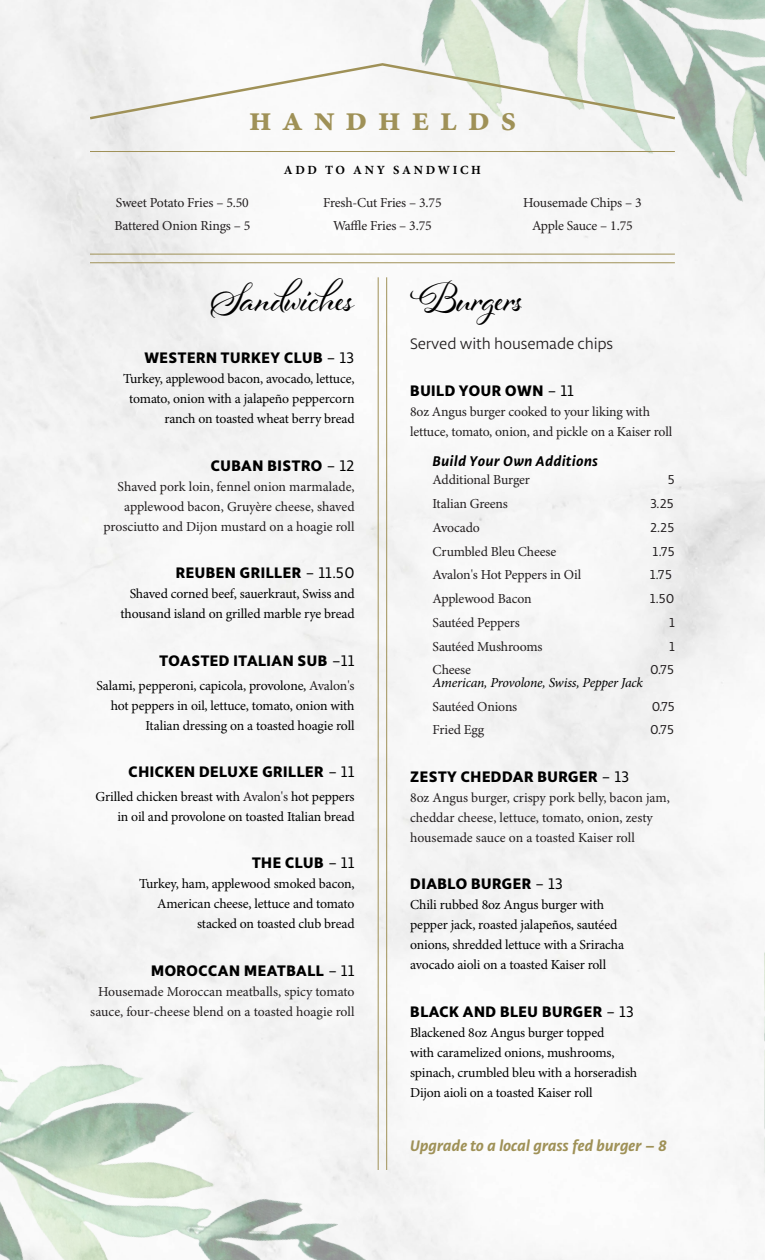
<style>
.page{position:relative;width:765px;height:1260px;background:#fff}
.page>*{position:absolute;margin:0;border:0;box-sizing:border-box;transform-origin:0 0}
.Heading_1{font:42.5px "Al Fresco";letter-spacing:-.01em;color:#000}
.Paragraph_Style_7{font:700 35px "Minion Pro";letter-spacing:.3em;color:#9f9157}
.Heading_2__Food_Name{font:800 16.25px "Libertad";letter-spacing:.035em;color:#000}
.Subheading_2__Served{font:italic 700 16.25px "Libertad";color:#9f9157}
.Subheading_2__Served-2{font:16.25px "Libertad";letter-spacing:-.01em;color:#231f20}
.BYO_Add_Ons{font:italic 700 15px "Libertad";letter-spacing:.03em;color:#000}
.Body_Copy__Meal_Desc{font:13.75px/20px "Minion Pro";letter-spacing:-.015em;color:#000;text-align:right}
.DSC_Right{font:13.75px/20px "Minion Pro";color:#231f20;text-align:right}
.Paragraph_Style_18{font:13.75px "Minion Pro";letter-spacing:-.01em;color:#231f20}
.DSC_Left{font:13.75px/20px "Minion Pro";color:#231f20}
.Paragraph_Style_5{font:13.75px "Minion Pro";letter-spacing:-.01em;color:#231f20}
.Body_Copy__Meal_Desc-2{font:13.75px/20px "Minion Pro";letter-spacing:-.01em;color:#231f20}
.BYO_Add_Ons_Options{font:italic 13.75px "Minion Pro";letter-spacing:-.015em;color:#000}
.Paragraph_Style_18-2{font:13.75px "Libertad";letter-spacing:.01em;color:#231f20}
.Additional_items{font:13.75px "Minion Pro";letter-spacing:-.01em;color:#231f20}
.Additional_items-2{font:13.75px "Libertad";color:#231f20}
.Paragraph_Style_16{font:700 12.5px "Minion Pro";letter-spacing:.22em;color:#000}
.s1{font-weight:400}
.s2{color:#231f20}
</style>
<div class="page">
<img style="left:0;top:0;width:765px;height:1260px">
<svg style="left:87px;top:62px;width:591px;height:59px"></svg>
<hr style="left:386px;top:277px;width:1px;height:893px;background:#9f9157">
<hr style="left:378px;top:277px;width:1px;height:893px;background:#9f9157">
<hr style="left:90px;top:254px;width:585px;height:1px;background:#9f9157">
<hr style="left:90px;top:151px;width:585px;height:1px;background:#9f9157">
<hr style="left:90px;top:262px;width:585px;height:1px;background:#9f9157">
<p class="Paragraph_Style_7" style="left:249px;top:94px;width:269px">handhelds</p>
<p class="Paragraph_Style_5" style="left:116px;top:195px;width:134px">Sweet Potato Fries – 5.50</p>
<p class="Paragraph_Style_5" style="left:114px;top:217px;width:138px">Battered Onion Rings – 5</p>
<p class="Paragraph_Style_16" style="left:284px;top:161px;width:199px">ADD TO ANY SANDWICH</p>
<p class="Paragraph_Style_5" style="left:323px;top:195px;width:120px">Fresh-Cut Fries – 3.75</p>
<p class="Paragraph_Style_5" style="left:333px;top:217px;width:100px">Waffle Fries – 3.75</p>
<p class="Paragraph_Style_5" style="left:523px;top:195px;width:120px">Housemade Chips – 3</p>
<p class="Paragraph_Style_5" style="left:532px;top:217px;width:102px">Apple Sauce – 1.75</p>
<p class="Heading_1" style="left:211px;top:271px;width:145px">Sandwiches</p>
<p class="Heading_2__Food_Name" style="left:144px;top:346px;width:212px">WESTERN TURKEY CLUB <span class="s1">– 13</span></p>
<p class="Body_Copy__Meal_Desc" style="left:123px;top:369px;width:233px">Turkey, applewood bacon, avocado, lettuce, tomato, onion with a jalapeño peppercorn ranch on toasted wheat berry bread</p>
<p class="Heading_2__Food_Name" style="left:211px;top:454px;width:145px">CUBAN BISTRO <span class="s1">– 12</span></p>
<p class="DSC_Right" style="left:104px;top:477px;width:253px">Shaved pork loin, fennel onion marmalade, applewood bacon, Gruyère cheese, shaved prosciutto and Dijon mustard on a hoagie roll</p>
<p class="Heading_2__Food_Name" style="left:176px;top:561px;width:180px">REUBEN GRILLER <span class="s1">– 11.50</span></p>
<p class="Body_Copy__Meal_Desc" style="left:120px;top:584px;width:236px">Shaved corned beef, sauerkraut, Swiss and thousand island on grilled marble rye bread</p>
<p class="Heading_2__Food_Name" style="left:160px;top:649px;width:196px">TOASTED ITALIAN SUB <span class="s1">–11</span></p>
<p class="Body_Copy__Meal_Desc" style="left:97px;top:676px;width:260px">Salami, pepperoni, capicola, provolone, <span class="s2">Avalon's </span>hot peppers in oil, lettuce, tomato, onion with<br>Italian dressing on a toasted hoagie roll</p>
<p class="Heading_2__Food_Name" style="left:129px;top:760px;width:228px">CHICKEN DELUXE GRILLER <span class="s1">– 11</span></p>
<p class="Body_Copy__Meal_Desc" style="left:95px;top:787px;width:261px">Grilled chicken breast with <span class="s2">Avalon's</span> hot peppers in oil and provolone on toasted Italian bread</p>
<p class="Heading_2__Food_Name" style="left:252px;top:851px;width:104px">THE CLUB <span class="s1">– 11</span></p>
<p class="Body_Copy__Meal_Desc" style="left:139px;top:874px;width:217px">Turkey, ham, applewood smoked bacon,<br>American cheese, lettuce and tomato stacked on toasted club bread</p>
<p class="Heading_2__Food_Name" style="left:151px;top:959px;width:205px">MOROCCAN MEATBALL <span class="s1">– 11</span></p>
<p class="DSC_Right" style="left:90px;top:982px;width:266px;text-align:center">Housemade Moroccan meatballs, spicy tomato sauce, four-cheese blend on a toasted hoagie roll</p>
<p class="Heading_1" style="left:410px;top:271px;width:115px">Burgers</p>
<p class="Subheading_2__Served-2" style="left:410px;top:334px;width:205px">Served with housemade chips</p>
<p class="Heading_2__Food_Name" style="left:410px;top:379px;width:165px">BUILD YOUR OWN <span class="s1">– 11</span></p>
<p class="Body_Copy__Meal_Desc-2" style="left:410px;top:403px;width:264px">8oz Angus burger cooked to your liking with lettuce, tomato, onion, and pickle on a Kaiser roll</p>
<p class="BYO_Add_Ons" style="left:433px;top:451px;width:167px">Build Your Own Additions</p>
<p class="Additional_items" style="left:433px;top:472px;width:99px">Additional Burger</p>
<p class="Additional_items-2" style="left:668px;top:472px;width:9px">5</p>
<p class="Paragraph_Style_18" style="left:433px;top:496px;width:77px">Italian Greens</p>
<p class="Paragraph_Style_18-2" style="left:650px;top:495px;width:25px">3.25</p>
<p class="Paragraph_Style_18" style="left:433px;top:519px;width:49px">Avocado</p>
<p class="Paragraph_Style_18-2" style="left:650px;top:519px;width:26px">2.25</p>
<p class="Paragraph_Style_18" style="left:433px;top:543px;width:125px">Crumbled Bleu Cheese</p>
<p class="Paragraph_Style_18-2" style="left:653px;top:543px;width:24px">1.75</p>
<p class="Paragraph_Style_18" style="left:433px;top:567px;width:150px">Avalon's Hot Peppers in Oil</p>
<p class="Paragraph_Style_18-2" style="left:650px;top:567px;width:24px">1.75</p>
<p class="Paragraph_Style_18" style="left:433px;top:591px;width:100px">Applewood Bacon</p>
<p class="Paragraph_Style_18-2" style="left:650px;top:590px;width:26px">1.50</p>
<p class="Paragraph_Style_18" style="left:433px;top:614px;width:89px">Sautéed Peppers</p>
<p class="Paragraph_Style_18-2" style="left:669px;top:614px;width:7px">1</p>
<p class="Paragraph_Style_18" style="left:433px;top:638px;width:112px">Sautéed Mushrooms</p>
<p class="Paragraph_Style_18-2" style="left:669px;top:638px;width:7px">1</p>
<p class="Paragraph_Style_18" style="left:433px;top:662px;width:40px">Cheese</p>
<p class="Paragraph_Style_18-2" style="left:650px;top:662px;width:26px">0.75</p>
<p class="BYO_Add_Ons_Options" style="left:433px;top:673px;width:212px">American, Provolone, Swiss, Pepper Jack</p>
<p class="Paragraph_Style_18" style="left:433px;top:698px;width:86px">Sautéed Onions</p>
<p class="Paragraph_Style_18-2" style="left:652px;top:698px;width:25px">0.75</p>
<p class="Paragraph_Style_18" style="left:433px;top:722px;width:53px">Fried Egg</p>
<p class="Paragraph_Style_18-2" style="left:650px;top:722px;width:26px">0.75</p>
<p class="Heading_2__Food_Name" style="left:410px;top:765px;width:221px">ZESTY CHEDDAR BURGER <span class="s1">– 13</span></p>
<p class="DSC_Left" style="left:410px;top:788px;width:261px">8oz Angus burger, crispy pork belly, bacon jam, cheddar cheese, lettuce, tomato, onion, zesty housemade sauce on a toasted Kaiser roll</p>
<p class="Heading_2__Food_Name" style="left:410px;top:872px;width:154px">DIABLO BURGER <span class="s1">– 13</span></p>
<p class="Body_Copy__Meal_Desc" style="left:410px;top:896px;width:216px;text-align:left">Chili rubbed 8oz Angus burger with pepper jack, roasted jalapeños, sautéed onions, shredded lettuce with a Sriracha avocado aioli on a toasted Kaiser roll</p>
<p class="Heading_2__Food_Name" style="left:410px;top:1000px;width:225px">BLACK AND BLEU BURGER <span class="s1">– 13</span></p>
<p class="Body_Copy__Meal_Desc" style="left:410px;top:1023px;width:229px;text-align:left">Blackened 8oz Angus burger topped<br>with caramelized onions, mushrooms, spinach, crumbled bleu with a horseradish Dijon aioli on a toasted Kaiser roll</p>
<p class="Subheading_2__Served" style="left:410px;top:1135px;width:258px">Upgrade to a local grass fed burger – 8</p>
</div>
